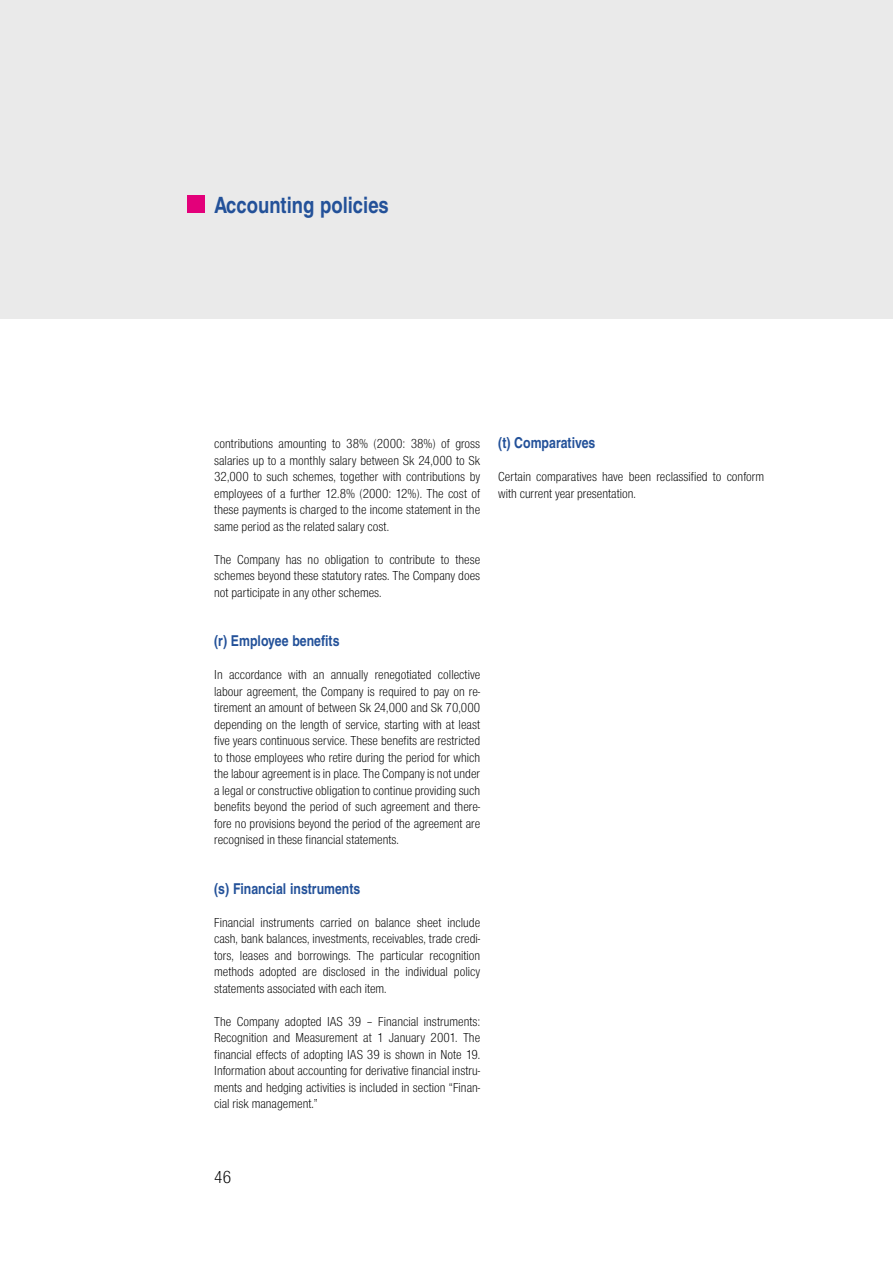
<style>
.page{position:relative;width:893px;height:1263px;background:#fff}
.page>*{position:absolute;margin:0;border:0;box-sizing:border-box;transform-origin:0 0}
.t1{font:22.5px "Nimbus San LCE Bol Con";color:#235199}
.t2{font:18px "Nimbus San DCE Lig Con";color:#000}
.t3{font:15px "Nimbus San LCE Bol Con";color:#235199}
.t4{font:13.5px/16.5px "Nimbus San DCE Lig Con";color:#000;text-align:justify}
</style>
<div class="page">
<div style="left:0;top:0;width:892px;height:319px;background:#eaeaea"></div>
<div style="left:187px;top:196px;width:17px;height:17px;background:#e3007a"></div>
<h1 class="t1" style="left:214px;top:197px;width:176px">Accounting policies</h1>
<p class="t4" style="left:214px;top:437px;width:267px">contributions amounting to 38% (2000: 38%) of gross salaries up to a monthly salary between Sk 24,000 to Sk 32,000 to such schemes, together with contributions by employees of a further 12.8% (2000: 12%). The cost of these payments is charged to the income statement in the same period as the related salary cost.</p>
<p class="t4" style="left:214px;top:552px;width:267px">The Company has no obligation to contribute to these schemes beyond these statutory rates. The Company does not participate in any other schemes.</p>
<p class="t3" style="left:214px;top:635px;width:127px">(r) Employee benefits</p>
<p class="t4" style="left:214px;top:668px;width:267px">In accordance with an annually renegotiated collective labour agreement, the Company is required to pay on re&shy;tirement an amount of between Sk 24,000 and Sk 70,000 depending on the length of service, starting with at least five years continuous service. These benefits are restricted to those employees who retire during the period for which the labour agreement is in place. The Company is not under a legal or constructive obligation to continue providing such benefits beyond the period of such agreement and there&shy;fore no provisions beyond the period of the agreement are recognised in these financial statements.</p>
<p class="t3" style="left:214px;top:883px;width:148px">(s) Financial instruments</p>
<p class="t4" style="left:214px;top:915px;width:267px">Financial instruments carried on balance sheet include cash, bank balances, investments, receivables, trade credi&shy;tors, leases and borrowings. The particular recognition methods adopted are disclosed in the individual policy statements associated with each item.</p>
<p class="t4" style="left:214px;top:1014px;width:267px">The Company adopted IAS 39 – Financial instruments:<br>Recognition and Measurement at 1 January 2001. The financial effects of adopting IAS 39 is shown in Note 19.<br>Information about accounting for derivative financial instru&shy;ments and hedging activities is included in section “Finan&shy;cial risk management.”</p>
<p class="t3" style="left:498px;top:437px;width:99px">(t) Comparatives</p>
<p class="t4" style="left:498px;top:470px;width:267px">Certain comparatives have been reclassified to conform with current year presentation.</p>
<h2 class="t2" style="left:214px;top:1170px;width:19px">46</h2>
</div>
